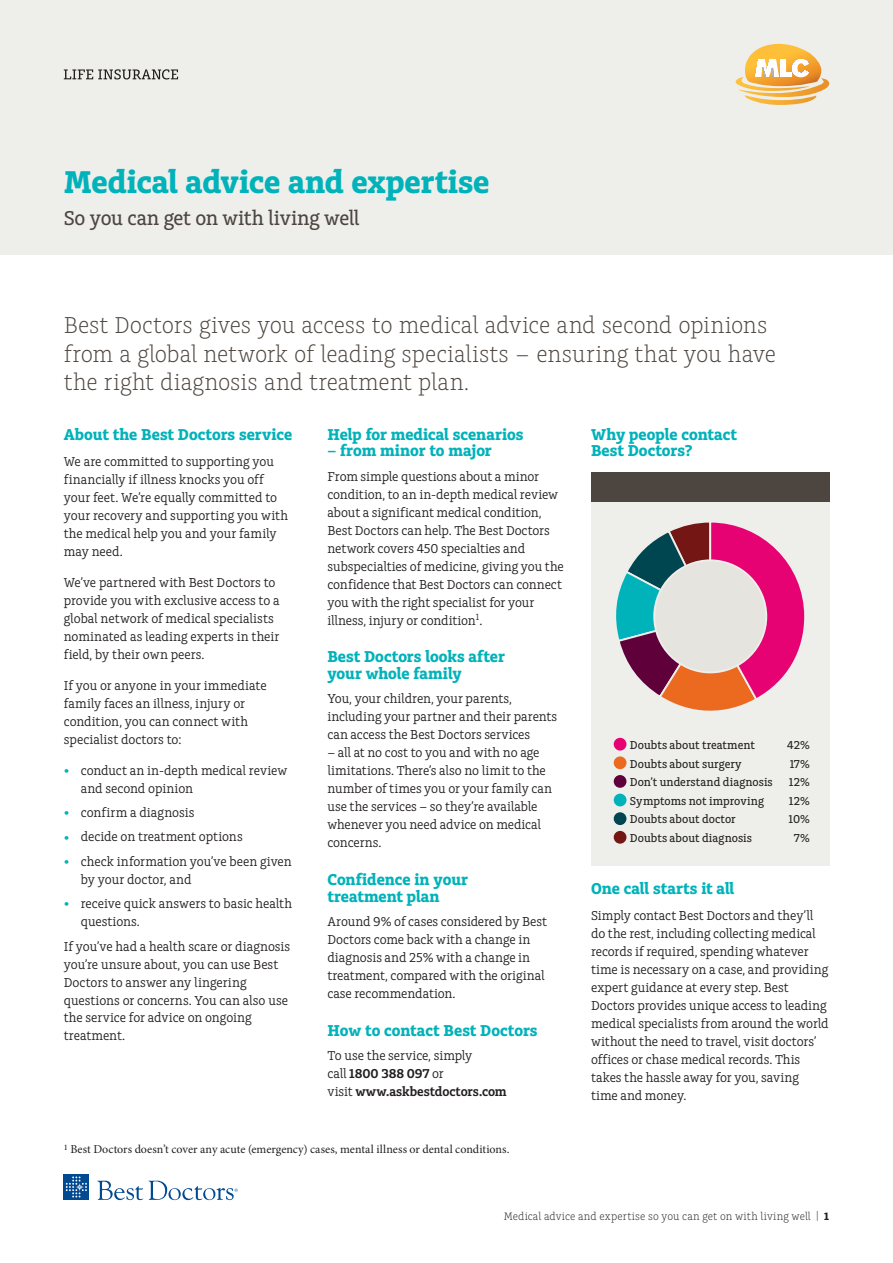
<style>
.page{position:relative;width:893px;height:1263px;background:#fff}
.page>*{position:absolute;margin:0;border:0;box-sizing:border-box;transform-origin:0 0}
.t1{font:700 33px "Charlie Std";letter-spacing:-.005em;color:#00b2b9}
.t2{font:300 24px/28.5px "Charlie Std";letter-spacing:-.005em;color:#4d453f}
.t3{font:500 21px "Charlie Std";letter-spacing:-.01em;color:#4d453f}
.t4{font:700 16.5px/16.5px "Charlie Std";color:#00b2b9}
.t5{font:13.5px/18px "Charlie Std";letter-spacing:-.005em;color:#231f20}
.t6{font:500 12px "Charlie Std";letter-spacing:.005em;color:#231f20}
.t7{font:12px "Minion Pro";color:#231f20}
.t8{font:300 11.25px "Charlie Std";letter-spacing:.01em;color:#231f20}
.s1{font-size:18px;color:#00b2b9}
.s2{font-weight:600}
.s3{font-weight:700}
</style>
<div class="page">
<div style="left:0;top:0;width:893px;height:255px;background:#eeeeeb"></div>
<svg style="left:736px;top:44px;width:93px;height:61px"></svg>
<svg style="left:97px;top:1180px;width:141px;height:20px"></svg>
<div style="left:63px;top:1174px;width:26px;height:26px;background:#014990"></div>
<svg style="left:66px;top:1176px;width:21px;height:21px"></svg>
<div style="left:591px;top:472px;width:238px;height:394px;background:#eeeeeb"></div>
<div style="left:591px;top:472px;width:238px;height:30px;background:#4d453f"></div>
<div style="left:614px;top:738px;width:12px;height:12px;background:#e60272;border-radius:50%"></div>
<div style="left:614px;top:775px;width:12px;height:13px;background:#60003a;border-radius:50%"></div>
<div style="left:614px;top:812px;width:12px;height:13px;background:#004650;border-radius:50%"></div>
<div style="left:614px;top:756px;width:12px;height:13px;background:#ec6a20;border-radius:50%"></div>
<div style="left:614px;top:794px;width:12px;height:12px;background:#00b2b9;border-radius:50%"></div>
<div style="left:614px;top:831px;width:12px;height:13px;background:#741614;border-radius:50%"></div>
<svg style="left:616px;top:522px;width:189px;height:189px"></svg>
<div style="left:654px;top:560px;width:112px;height:112px;background:#e6e4df;border-radius:50%"></div>
<div style="left:653px;top:559px;width:114px;height:114px;border:2px solid #eeeeeb;border-radius:50%"></div>
<svg style="left:64px;top:69px;width:114px;height:10px"></svg>
<h1 class="t1" style="left:64px;top:163px;width:427px">Medical advice and expertise</h1>
<h3 class="t3" style="left:64px;top:207px;width:297px">So you can get on with living well</h3>
<h2 class="t2" style="left:64px;top:311px;width:714px">Best Doctors gives you access to medical advice and second opinions from a global network of leading specialists – ensuring that you have the right diagnosis and treatment plan.</h2>
<p class="t4" style="left:64px;top:426px;width:230px">About the Best Doctors service</p>
<p class="t5" style="left:64px;top:453px;width:226px">We are committed to supporting you financially if illness knocks you off your feet. We’re equally committed to your recovery and supporting you with the medical help you and your family may need.</p>
<p class="t5" style="left:64px;top:574px;width:217px">We’ve partnered with Best Doctors to provide you with exclusive access to a global network of medical specialists nominated as leading experts in their field, by their own peers.</p>
<p class="t5" style="left:64px;top:676px;width:204px">If you or anyone in your immediate family faces an illness, injury or condition, you can connect with specialist doctors to:</p>
<p class="t5" style="left:81px;top:761px;width:208px;text-indent:-17px"><span class="s1">•</span> conduct an in-depth medical review and second opinion</p>
<p class="t5" style="left:64px;top:804px;width:132px"><span class="s1">•</span> confirm a diagnosis</p>
<p class="t5" style="left:64px;top:828px;width:180px"><span class="s1">•</span> decide on treatment options</p>
<p class="t5" style="left:81px;top:852px;width:213px;text-indent:-17px"><span class="s1">•</span> check information you’ve been given by your doctor, and</p>
<p class="t5" style="left:81px;top:895px;width:213px;text-indent:-17px"><span class="s1">•</span> receive quick answers to basic health questions.</p>
<p class="t5" style="left:64px;top:937px;width:228px">If you’ve had a health scare or diagnosis you’re unsure about, you can use Best<br>Doctors to answer any lingering questions or concerns. You can also use the service for advice on ongoing treatment.</p>
<p class="t4" style="left:327px;top:426px;width:198px">Help for medical scenarios</p>
<p class="t4" style="left:327px;top:443px;width:166px">– from minor to major</p>
<p class="t5" style="left:327px;top:467px;width:238px">From simple questions about a minor condition, to an in-depth medical review about a significant medical condition, Best Doctors can help. The Best Doctors network covers 450 specialties and subspecialties of medicine, giving you the confidence that Best Doctors can connect you with the right specialist for your illness, injury or condition<sup>1</sup>.</p>
<p class="t4" style="left:327px;top:649px;width:179px">Best Doctors looks after your whole family</p>
<p class="t5" style="left:327px;top:690px;width:231px">You, your children, your parents, including your partner and their parents can access the Best Doctors services</p>
<p class="t5" style="left:327px;top:744px;width:226px">– all at no cost to you and with no age limitations. There’s also no limit to the number of times you or your family can use the services – so they’re available whenever you need advice on medical concerns.</p>
<p class="t4" style="left:327px;top:871px;width:142px">Confidence in your treatment plan</p>
<p class="t5" style="left:327px;top:913px;width:221px">Around 9% of cases considered by Best<br>Doctors come back with a change in diagnosis and 25% with a change in treatment, compared with the original case recommendation.</p>
<p class="t4" style="left:327px;top:1022px;width:212px">How to contact Best Doctors</p>
<p class="t5" style="left:327px;top:1047px;width:181px">To use the service, simply<br>call <span class="s2">1800 388 097</span> or<br>visit <span class="s2">www.askbestdoctors.com</span></p>
<p class="t7" style="left:64px;top:1141px;width:447px"><sup>1</sup> Best Doctors doesn’t cover any acute (emergency) cases, mental illness or dental conditions.</p>
<p class="t4" style="left:591px;top:426px;width:147px">Why people contact<br>Best Doctors?</p>
<p class="t6" style="left:630px;top:738px;width:126px">Doubts about treatment</p>
<p class="t6" style="left:787px;top:738px;width:24px">42%</p>
<p class="t6" style="left:630px;top:757px;width:113px">Doubts about surgery</p>
<p class="t6" style="left:790px;top:757px;width:22px">17%</p>
<p class="t6" style="left:630px;top:775px;width:144px">Don’t understand diagnosis</p>
<p class="t6" style="left:789px;top:775px;width:22px">12%</p>
<p class="t6" style="left:630px;top:794px;width:136px">Symptoms not improving</p>
<p class="t6" style="left:789px;top:794px;width:22px">12%</p>
<p class="t6" style="left:630px;top:812px;width:107px">Doubts about doctor</p>
<p class="t6" style="left:788px;top:812px;width:23px">10%</p>
<p class="t6" style="left:630px;top:831px;width:124px">Doubts about diagnosis</p>
<p class="t6" style="left:794px;top:831px;width:17px">7%</p>
<p class="t4" style="left:591px;top:880px;width:145px">One call starts it all</p>
<p class="t5" style="left:591px;top:907px;width:239px">Simply contact Best Doctors and they’ll do the rest, including collecting medical records if required, spending whatever time is necessary on a case, and providing expert guidance at every step. Best Doctors provides unique access to leading medical specialists from around the world without the need to travel, visit doctors’ offices or chase medical records. This takes the hassle away for you, saving time and money.</p>
<p class="t8" style="left:504px;top:1210px;width:327px">Medical advice and expertise so you can get on with living well | <span class="s3">1</span></p>
</div>
